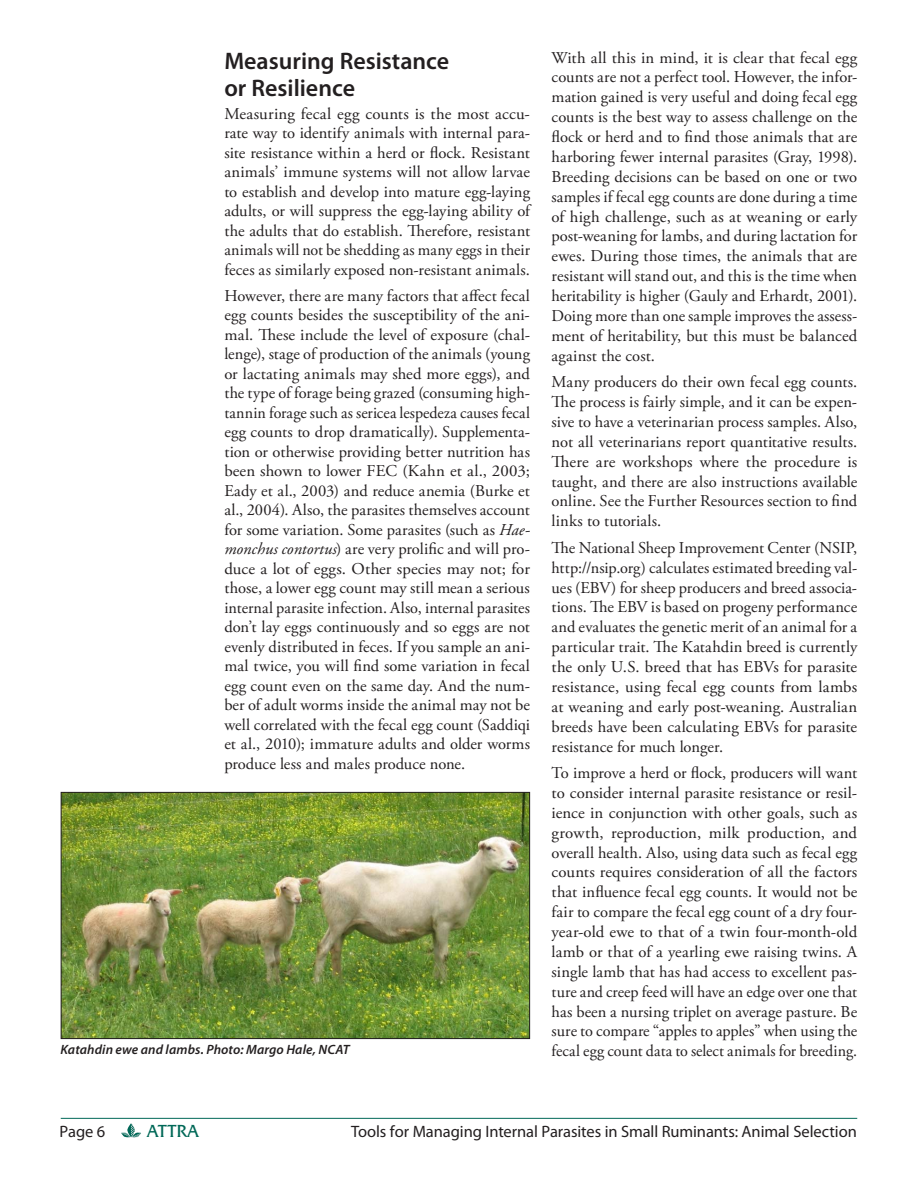
<style>
.page{position:relative;width:918px;height:1188px;background:#fff}
.page>*{position:absolute;margin:0;border:0;box-sizing:border-box;transform-origin:0 0}
.t1{font:600 24px/27px "Myriad Pro";color:#231f20}
.t2{font:18px "Friz Quadrata IT Cby BT";letter-spacing:-.01em;color:#006857}
.t3{font:16.5px/19.8px "Adobe Garamond Pro";letter-spacing:.005em;color:#231f20;text-align:justify}
.t4{font:16.5px "Myriad Pro";letter-spacing:-.005em;color:#231f20}
.t5{font:italic 600 13.5px "Myriad Pro";letter-spacing:.01em;color:#231f20}
.s1{font-style:italic}
</style>
<div class="page">
<hr style="left:61px;top:1118px;width:796px;height:1px;background:#006857">
<svg style="left:121px;top:1123px;width:20px;height:15px"></svg>
<img style="left:63px;top:794px;width:465px;height:243px">
<div style="left:61px;top:792px;width:469px;height:247px;border:1px solid #231f20"></div>
<h1 class="t1" style="left:224px;top:50px;width:226px">Measuring Resistance or Resilience</h1>
<p class="t3" style="left:224px;top:105px;width:307px">Measuring fecal egg counts is the most accu&shy;rate way to identify animals with internal para&shy;site resistance within a herd or flock. Resistant animals’ immune systems will not allow larvae to establish and develop into mature egg-laying adults, or will suppress the egg-laying ability of the adults that do establish. Therefore, resistant animals will not be shedding as many eggs in their feces as similarly exposed non-resistant animals.</p>
<p class="t3" style="left:224px;top:287px;width:307px">However, there are many factors that affect fecal egg counts besides the susceptibility of the ani&shy;mal. These include the level of exposure (chal&shy;lenge), stage of production of the animals (young or lactating animals may shed more eggs), and the type of forage being grazed (consuming high&shy;tannin forage such as sericea lespedeza causes fecal egg counts to drop dramatically). Supplementa&shy;tion or otherwise providing better nutrition has been shown to lower FEC (Kahn et al., 2003; Eady et al., 2003) and reduce anemia (Burke et al., 2004). Also, the parasites themselves account for some variation. Some parasites (such as <span class="s1">Hae&shy;monchus contortus</span>) are very prolific and will pro&shy;duce a lot of eggs. Other species may not; for those, a lower egg count may still mean a serious internal parasite infection. Also, internal parasites don’t lay eggs continuously and so eggs are not evenly distributed in feces. If you sample an ani&shy;mal twice, you will find some variation in fecal egg count even on the same day. And the num&shy;ber of adult worms inside the animal may not be well correlated with the fecal egg count (Saddiqi et al., 2010); immature adults and older worms produce less and males produce none.</p>
<p class="t5" style="left:61px;top:1045px;width:291px">Katahdin ewe and lambs. Photo: Margo Hale, NCAT</p>
<p class="t3" style="left:552px;top:49px;width:307px">With all this in mind, it is clear that fecal egg counts are not a perfect tool. However, the infor&shy;mation gained is very useful and doing fecal egg counts is the best way to assess challenge on the flock or herd and to find those animals that are harboring fewer internal parasites (Gray, 1998).<br>Breeding decisions can be based on one or two samples if fecal egg counts are done during a time of high challenge, such as at weaning or early post-weaning for lambs, and during lactation for ewes. During those times, the animals that are resistant will stand out, and this is the time when heritability is higher (Gauly and Erhardt, 2001).<br>Doing more than one sample improves the assess&shy;ment of heritability, but this must be balanced against the cost.</p>
<p class="t3" style="left:552px;top:373px;width:307px">Many producers do their own fecal egg counts.<br>The process is fairly simple, and it can be expen&shy;sive to have a veterinarian process samples. Also, not all veterinarians report quantitative results.<br>There are workshops where the procedure is taught, and there are also instructions available online. See the Further Resources section to find links to tutorials.</p>
<p class="t3" style="left:552px;top:539px;width:307px">The National Sheep Improvement Center (NSIP, http://nsip.org) calculates estimated breeding val&shy;ues (EBV) for sheep producers and breed associa&shy;tions. The EBV is based on progeny performance and evaluates the genetic merit of an animal for a particular trait. The Katahdin breed is currently the only U.S. breed that has EBVs for parasite resistance, using fecal egg counts from lambs at weaning and early post-weaning. Australian breeds have been calculating EBVs for parasite resistance for much longer.</p>
<p class="t3" style="left:552px;top:764px;width:307px">To improve a herd or flock, producers will want to consider internal parasite resistance or resil&shy;ience in conjunction with other goals, such as growth, reproduction, milk production, and overall health. Also, using data such as fecal egg counts requires consideration of all the factors that influence fecal egg counts. It would not be fair to compare the fecal egg count of a dry four&shy;year-old ewe to that of a twin four-month-old lamb or that of a yearling ewe raising twins. A single lamb that has had access to excellent pas&shy;ture and creep feed will have an edge over one that has been a nursing triplet on average pasture. Be sure to compare “apples to apples” when using the fecal egg count data to select animals for breeding.</p>
<p class="t4" style="left:60px;top:1126px;width:47px">Page 6</p>
<p class="t2" style="left:147px;top:1120px;width:53px">ATTRA</p>
<p class="t4" style="left:351px;top:1126px;width:507px">Tools for Managing Internal Parasites in Small Ruminants: Animal Selection</p>
</div>
